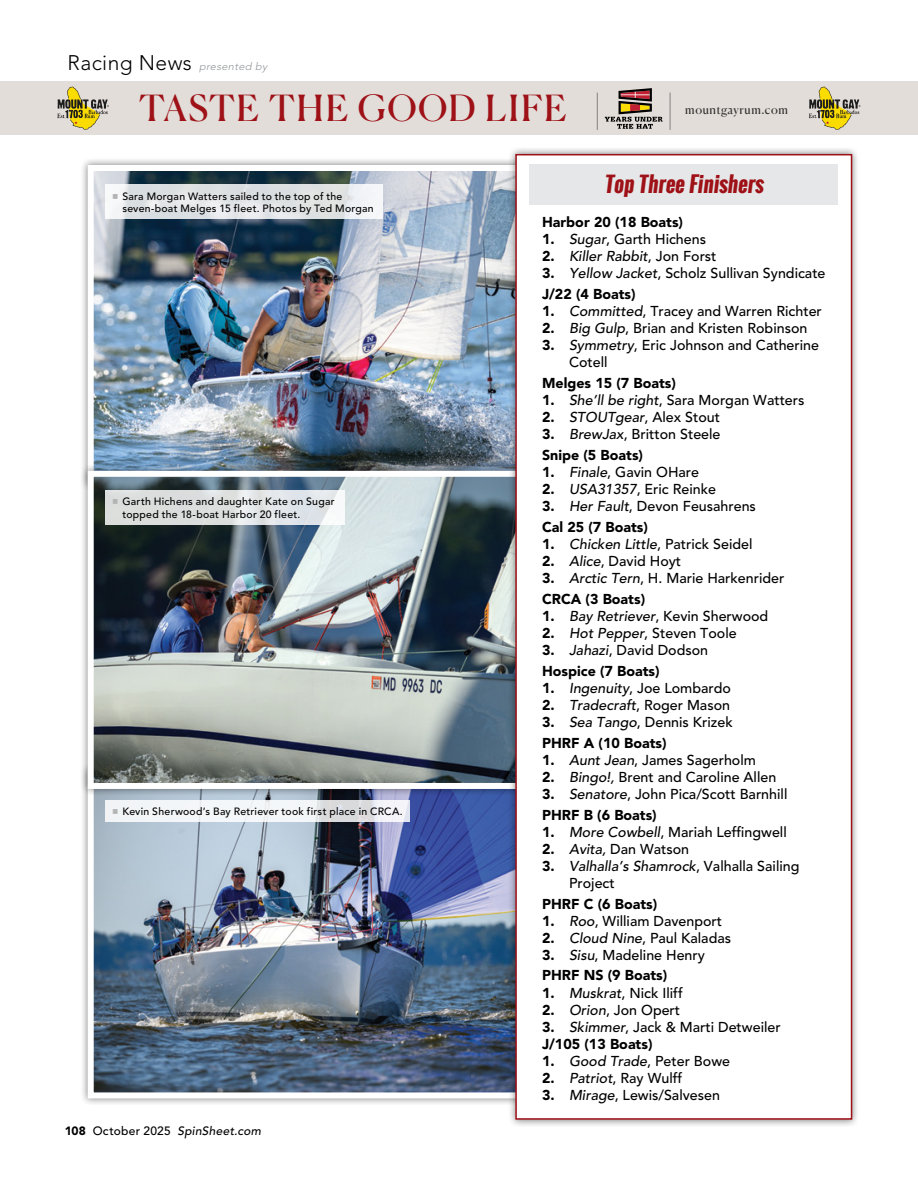
<style>
.page{position:relative;width:918px;height:1188px;background:#fff}
.page>*{position:absolute;margin:0;border:0;box-sizing:border-box;transform-origin:0 0}
.t1{font:36px "Canela";letter-spacing:.045em;color:#9e1117}
.t2{font:700 21px "Oswald";color:#9e1117}
.t3{font:500 14.25px/20.5px "Avenir";color:#000}
.t4{font:900 14.25px/20.5px "Avenir";color:#000}
.t5{font:italic 500 14.25px "Avenir";color:#000}
.t6{font:italic 500 12px "Avenir";letter-spacing:.02em;color:#000}
.t7{font:12px "Canela";letter-spacing:.045em;color:#353432}
.t8{font:500 10.5px/12.6px "Avenir";letter-spacing:.025em;color:#000}
.t9{font:italic 300 10.5px "Avenir";color:#939598;scale:1.05 1}
.s1{font-style:normal;font-size:21px;color:#000}
.s2{font-weight:900;font-style:normal}
.s3{font-style:normal}
.s4{font-weight:900}
.s5{font-style:italic}
.s6{font-weight:500;font-style:italic}
.s7{font-weight:500}
</style>
<div class="page">
<div style="left:80px;top:762px;width:506px;height:344px;background:#000;opacity:.48"></div>
<img style="left:95px;top:797px;width:413px;height:294px">
<div style="left:88px;top:770px;width:490px;height:328px;border:6px solid #fff"></div>
<div style="left:80px;top:157px;width:490px;height:334px;background:#000;opacity:.48"></div>
<img style="left:95px;top:172px;width:413px;height:291px">
<div style="left:88px;top:165px;width:474px;height:318px;border:6px solid #fff"></div>
<div style="left:80px;top:463px;width:490px;height:334px;background:#000;opacity:.48"></div>
<img style="left:95px;top:478px;width:413px;height:304px">
<div style="left:88px;top:471px;width:474px;height:318px;border:6px solid #fff"></div>
<div style="left:508px;top:146px;width:352px;height:981px;background:#000;opacity:.48"></div>
<div style="left:515px;top:154px;width:337px;height:966px;background:#fff;border:2px solid #9e1117"></div>
<div style="left:529px;top:164px;width:309px;height:41px;background:#e6e7e8"></div>
<div style="left:0;top:81px;width:918px;height:54px;background:#e2ddd9"></div>
<svg style="left:809px;top:87px;width:52px;height:43px"></svg>
<svg style="left:57px;top:87px;width:52px;height:43px"></svg>
<svg style="left:605px;top:88px;width:58px;height:41px"></svg>
<hr style="left:597px;top:93px;width:1px;height:37px;background:#84807e">
<hr style="left:670px;top:93px;width:1px;height:37px;background:#84807e">
<svg style="left:105px;top:491px;width:240px;height:34px;background:#e0e3e4"></svg>
<svg style="left:105px;top:185px;width:277px;height:34px;fill:#e1e3e4"></svg>
<svg style="left:105px;top:800px;width:305px;height:22px;fill:#f3f5f8"></svg>
<svg style="left:113px;top:500px;width:5px;height:4px"></svg>
<svg style="left:113px;top:194px;width:5px;height:4px"></svg>
<svg style="left:113px;top:809px;width:5px;height:5px"></svg>
<p class="t9" style="left:68px;top:60px;width:194px"><span class="s1">Racing News</span> presented by</p>
<h1 class="t1" style="left:139px;top:80px;width:429px">TASTE THE GOOD LIFE</h1>
<p class="t7" style="left:685px;top:101px;width:104px">mountgayrum.com</p>
<p class="t8" style="left:122px;top:190px;width:253px">Sara Morgan Watters sailed to the top of the seven-boat Melges 15 fleet. Photos by Ted Morgan</p>
<p class="t8" style="left:122px;top:496px;width:214px">Garth Hichens and daughter Kate on Sugar topped the 18-boat Harbor 20 fleet.</p>
<p class="t8" style="left:122px;top:805px;width:282px">Kevin Sherwood’s Bay Retriever took first place in CRCA.</p>
<p class="t6" style="left:65px;top:1124px;width:198px"><span class="s2">108</span> <span class="s3">October 2025</span> SpinSheet.com</p>
<h2 class="t2" style="left:604px;top:168px;width:165px">Top Three Finishers</h2>
<p class="t4" style="left:542px;top:212px;width:143px">Harbor 20 (18 Boats)</p>
<p class="t3" style="left:542px;top:229px;width:166px"><span class="s4">1.</span> <span class="s5">Sugar</span>, Garth Hichens</p>
<p class="t5" style="left:542px;top:248px;width:176px"><span class="s2">2.</span> Killer Rabbit<span class="s3">, Jon Forst</span></p>
<p class="t3" style="left:542px;top:264px;width:285px"><span class="s4">3.</span> <span class="s5">Yellow Jacket</span>, Scholz Sullivan Syndicate<br><span class="s4">J/22 (4 Boats)</span></p>
<p class="t3" style="left:542px;top:301px;width:281px"><span class="s4">1.</span> <span class="s5">Committed</span>, Tracey and Warren Richter</p>
<p class="t3" style="left:542px;top:318px;width:267px"><span class="s4">2.</span> <span class="s5">Big Gulp</span>, Brian and Kristen Robinson</p>
<p class="t3" style="left:569px;top:337px;width:252px;line-height:17.1px;text-indent:-27px"><span class="s4">3.</span> <span class="s5">Symmetry</span>, Eric Johnson and Catherine<br>Cotell</p>
<p class="t4" style="left:542px;top:373px;width:135px">Melges 15 (7 Boats)</p>
<p class="t3" style="left:542px;top:390px;width:264px"><span class="s4">1.</span> <span class="s5">She’ll be right</span>, Sara Morgan Watters</p>
<p class="t3" style="left:542px;top:407px;width:179px"><span class="s4">2.</span> <span class="s5">STOUTgear</span>, Alex Stout</p>
<p class="t4" style="left:542px;top:424px;width:180px">3. <span class="s6">BrewJax</span><span class="s7">, Britton Steele<br></span>Snipe (5 Boats)</p>
<p class="t3" style="left:542px;top:462px;width:159px"><span class="s4">1.</span> <span class="s5">Finale</span>, Gavin OHare</p>
<p class="t3" style="left:542px;top:479px;width:176px"><span class="s4">2.</span> <span class="s5">USA31357</span>, Eric Reinke</p>
<p class="t3" style="left:542px;top:496px;width:215px"><span class="s4">3.</span> <span class="s5">Her Fault</span>, Devon Feusahrens<br><span class="s4">Cal 25 (7 Boats)</span></p>
<p class="t3" style="left:542px;top:534px;width:212px"><span class="s4">1.</span> <span class="s5">Chicken Little</span>, Patrick Seidel</p>
<p class="t3" style="left:542px;top:551px;width:141px"><span class="s4">2.</span> <span class="s5">Alice</span>, David Hoyt</p>
<p class="t3" style="left:542px;top:568px;width:244px"><span class="s4">3.</span> <span class="s5">Arctic Tern</span>, H. Marie Harkenrider<br><span class="s4">CRCA (3 Boats)</span></p>
<p class="t3" style="left:542px;top:606px;width:228px"><span class="s4">1.</span> <span class="s5">Bay Retriever</span>, Kevin Sherwood</p>
<p class="t3" style="left:542px;top:623px;width:196px"><span class="s4">2.</span> <span class="s5">Hot Pepper</span>, Steven Toole</p>
<p class="t4" style="left:542px;top:640px;width:168px">3. <span class="s6">Jahazi</span><span class="s7">, David Dodson<br></span>Hospice (7 Boats)</p>
<p class="t3" style="left:542px;top:678px;width:190px"><span class="s4">1.</span> <span class="s5">Ingenuity</span>, Joe Lombardo</p>
<p class="t3" style="left:542px;top:695px;width:190px"><span class="s4">2.</span> <span class="s5">Tradecraft</span>, Roger Mason</p>
<p class="t4" style="left:542px;top:712px;width:192px">3. <span class="s6">Sea Tango</span><span class="s7">, Dennis Krizek<br></span>PHRF A (10 Boats)</p>
<p class="t3" style="left:542px;top:750px;width:215px"><span class="s4">1.</span> <span class="s5">Aunt Jean</span>, James Sagerholm</p>
<p class="t3" style="left:542px;top:767px;width:236px"><span class="s4">2.</span> <span class="s5">Bingo!,</span> Brent and Caroline Allen</p>
<p class="t3" style="left:542px;top:784px;width:247px"><span class="s4">3.</span> <span class="s5">Senatore</span>, John Pica/Scott Barnhill<br><span class="s4">PHRF B (6 Boats)</span></p>
<p class="t3" style="left:542px;top:822px;width:246px"><span class="s4">1.</span> <span class="s5">More Cowbell</span>, Mariah Leffingwell</p>
<p class="t3" style="left:542px;top:839px;width:149px"><span class="s4">2.</span> <span class="s5">Avita,</span> Dan Watson</p>
<p class="t3" style="left:569px;top:858px;width:232px;line-height:17.1px;text-indent:-27px"><span class="s4">3.</span> <span class="s5">Valhalla’s Shamrock</span>, Valhalla Sailing<br>Project</p>
<p class="t4" style="left:542px;top:893px;width:117px">PHRF C (6 Boats)</p>
<p class="t3" style="left:542px;top:911px;width:182px"><span class="s4">1.</span> <span class="s5">Roo</span>, William Davenport</p>
<p class="t3" style="left:542px;top:928px;width:191px"><span class="s4">2.</span> <span class="s5">Cloud Nine</span>, Paul Kaladas</p>
<p class="t4" style="left:542px;top:945px;width:164px">3. <span class="s6">Sisu</span><span class="s7">, Madeline Henry<br></span>PHRF NS (9 Boats)</p>
<p class="t3" style="left:542px;top:983px;width:142px"><span class="s4">1.</span> <span class="s5">Muskrat</span>, Nick Iliff</p>
<p class="t3" style="left:542px;top:1000px;width:140px"><span class="s4">2.</span> <span class="s5">Orion</span>, Jon Opert</p>
<p class="t3" style="left:542px;top:1019px;width:240px;line-height:17.1px"><span class="s4">3.</span> <span class="s5">Skimmer</span>, Jack &amp; Marti Detweiler<br><span class="s4">J/105 (13 Boats)</span></p>
<p class="t3" style="left:542px;top:1051px;width:190px"><span class="s4">1.</span> <span class="s5">Good Trade</span>, Peter Bowe</p>
<p class="t3" style="left:542px;top:1068px;width:142px"><span class="s4">2.</span> <span class="s5">Patriot</span>, Ray Wulff</p>
<p class="t3" style="left:542px;top:1085px;width:179px"><span class="s4">3.</span> <span class="s5">Mirage</span>, Lewis/Salvesen</p>
</div>
